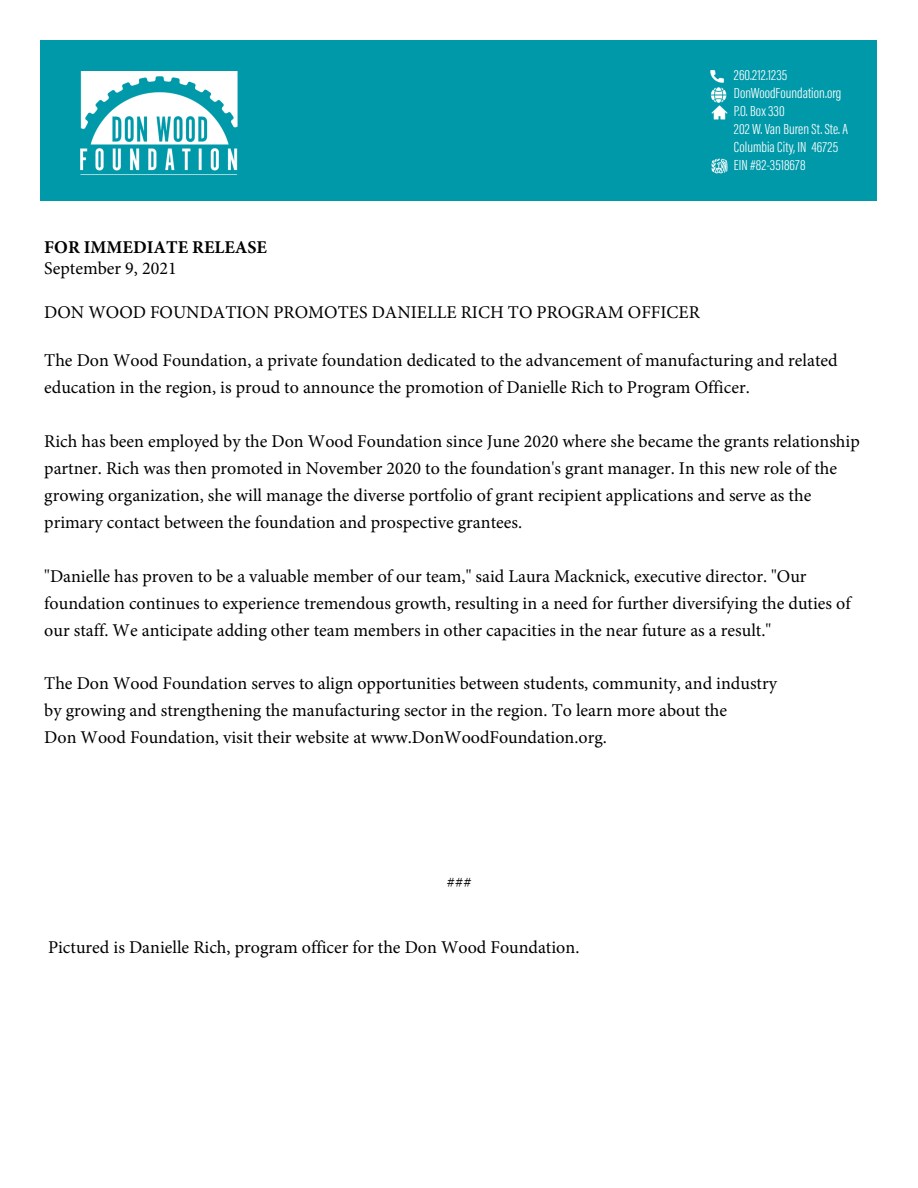
<style>
.page{position:relative;width:918px;height:1188px;background:#fff}
.page>*{position:absolute;margin:0;border:0;box-sizing:border-box;transform-origin:0 0}
.t1{font:18px/26.8px "Minion Pro";color:#000}
.t2{font:700 18px "Minion Pro";color:#000}
.t3{font:15px "Acumin Variable Concept";color:#fff;scale:1.15 1}
.t4{font:15px "Minion Pro";color:#000;scale:1.15 1}
</style>
<div class="page">
<div style="left:40px;top:40px;width:838px;height:161px;background:#0099a9"></div>
<img style="left:710px;top:70px;width:15px;height:13px">
<img style="left:710px;top:87px;width:18px;height:33px">
<img style="left:711px;top:158px;width:17px;height:16px">
<img style="left:80px;top:72px;width:158px;height:103px">
<p class="t3" style="left:734px;top:65px;width:48px">260.212.1235</p>
<p class="t3" style="left:734px;top:83px;width:95px">DonWoodFoundation.org</p>
<p class="t3" style="left:734px;top:101px;width:46px">P.O. Box 330</p>
<p class="t3" style="left:734px;top:119px;width:101px">202 W. Van Buren St. Ste. A</p>
<p class="t3" style="left:734px;top:137px;width:92px">Columbia City, IN 46725</p>
<p class="t3" style="left:734px;top:155px;width:64px">EIN #82-3518678</p>
<p class="t2" style="left:44px;top:235px;width:224px">FOR IMMEDIATE RELEASE</p>
<p class="t1" style="left:44px;top:255px;width:134px">September 9, 2021</p>
<p class="t1" style="left:44px;top:299px;width:657px">DON WOOD FOUNDATION PROMOTES DANIELLE RICH TO PROGRAM OFFICER</p>
<p class="t1" style="left:44px;top:347px;width:795px">The Don Wood Foundation, a private foundation dedicated to the advancement of manufacturing and related education in the region, is proud to announce the promotion of Danielle Rich to Program Officer.</p>
<p class="t1" style="left:44px;top:428px;width:817px">Rich has been employed by the Don Wood Foundation since June 2020 where she became the grants relationship partner. Rich was then promoted in November 2020 to the foundation's grant manager. In this new role of the growing organization, she will manage the diverse portfolio of grant recipient applications and serve as the primary contact between the foundation and prospective grantees.</p>
<p class="t1" style="left:44px;top:563px;width:808px">"Danielle has proven to be a valuable member of our team," said Laura Macknick, executive director. "Our foundation continues to experience tremendous growth, resulting in a need for further diversifying the duties of our staff. We anticipate adding other team members in other capacities in the near future as a result."</p>
<p class="t1" style="left:44px;top:670px;width:734px">The Don Wood Foundation serves to align opportunities between students, community, and industry by growing and strengthening the manufacturing sector in the region. To learn more about the<br>Don Wood Foundation, visit their website at www.DonWoodFoundation.org.</p>
<p class="t4" style="left:447px;top:872px;width:23px">###</p>
<p class="t1" style="left:48px;top:934px;width:533px">Pictured is Danielle Rich, program officer for the Don Wood Foundation.</p>
</div>
